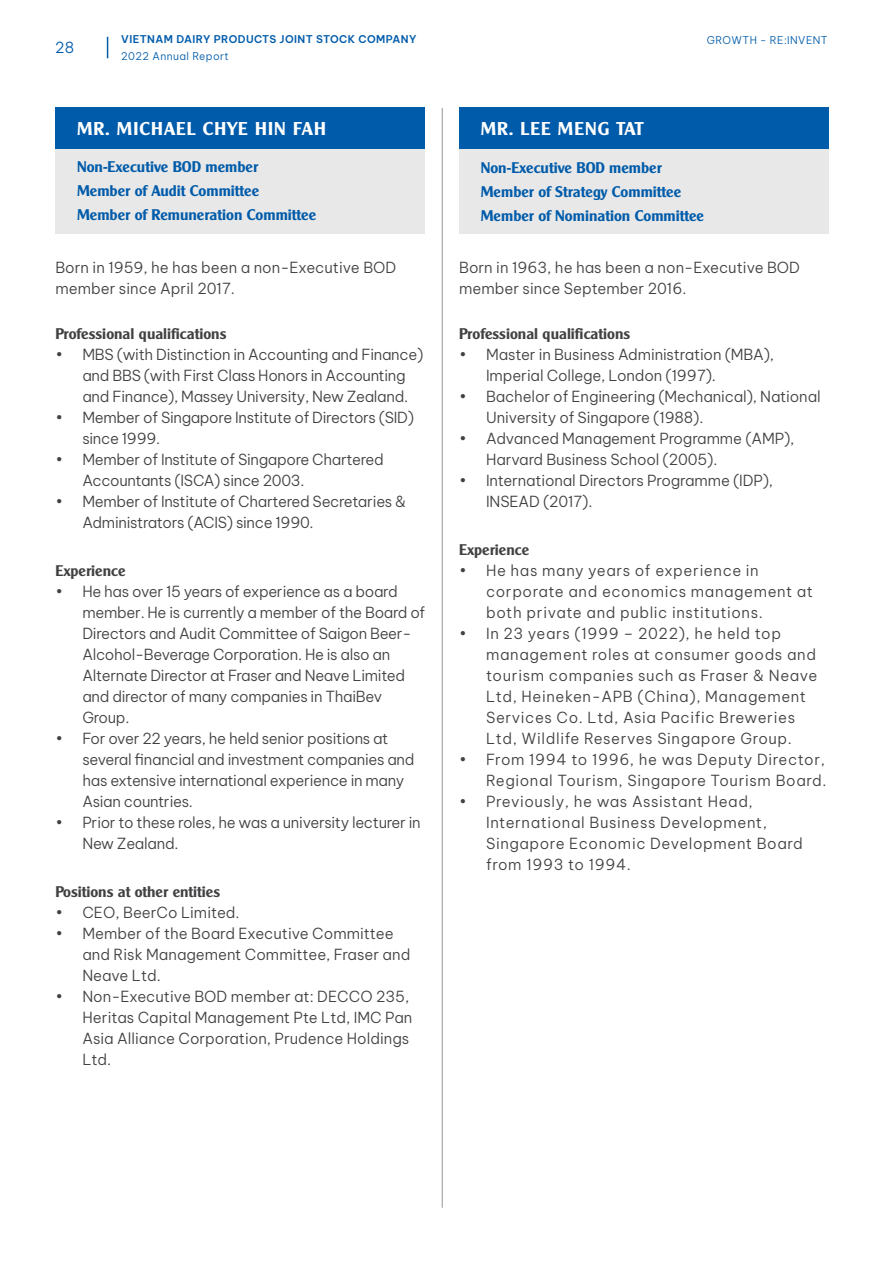
<style>
.page{position:relative;width:893px;height:1263px;background:#fff}
.page>*{position:absolute;margin:0;border:0;box-sizing:border-box;transform-origin:0 0}
.t1{font:18px "UTM Alexander";letter-spacing:.06em;color:#fff}
.t2{font:300 15px/21px "Be Vietnam Pro";letter-spacing:-.01em;color:#414042}
.t3{font:300 15px/21px "Be Vietnam Pro";letter-spacing:.04em;color:#414042}
.t4{font:15px/24px "UTM Alexander";color:#005baa}
.t5{font:15px "UTM Alexander";color:#414042}
.t6{font:300 15px "Be Vietnam Pro";color:#005baa}
.t7{font:600 10.5px "Be Vietnam Pro";letter-spacing:.04em;color:#005baa}
.t8{font:300 10.5px "Be Vietnam Pro";letter-spacing:.04em;color:#005baa}
</style>
<div class="page">
<hr style="left:442px;top:108px;width:1px;height:1100px;background:#939598">
<div style="left:459px;top:108px;width:370px;height:41px;background:#005baa"></div>
<div style="left:55px;top:108px;width:370px;height:41px;background:#005baa"></div>
<div style="left:459px;top:149px;width:370px;height:85px;background:#e8e8e8"></div>
<div style="left:55px;top:149px;width:370px;height:85px;background:#e8e8e8"></div>
<svg style="left:107px;top:37px;width:1px;height:21px"></svg>
<p class="t6" style="left:55px;top:36px;width:20px">28</p>
<p class="t7" style="left:121px;top:31px;width:297px">VIETNAM DAIRY PRODUCTS JOINT STOCK COMPANY</p>
<p class="t8" style="left:707px;top:31px;width:122px">GROWTH - RE:INVENT</p>
<p class="t8" style="left:121px;top:47px;width:109px">2022 Annual Report</p>
<p class="t1" style="left:77px;top:115px;width:250px">MR. MICHAEL CHYE HIN FAH</p>
<p class="t1" style="left:481px;top:115px;width:164px">MR. LEE MENG TAT</p>
<p class="t4" style="left:481px;top:154px;width:225px">Non-Executive BOD member<br>Member of Strategy Committee<br>Member of Nomination Committee</p>
<p class="t4" style="left:77px;top:153px;width:241px">Non-Executive BOD member<br>Member of Audit Committee<br>Member of Remuneration Committee</p>
<p class="t2" style="left:55px;top:256px;width:342px">Born in 1959, he has been a non-Executive BOD member since April 2017.</p>
<p class="t5" style="left:55px;top:322px;width:173px">Professional qualifications</p>
<p class="t2" style="left:82px;top:343px;width:342px;text-indent:-27px">• MBS (with Distinction in Accounting and Finance) and BBS (with First Class Honors in Accounting and Finance), Massey University, New Zealand.</p>
<p class="t2" style="left:82px;top:406px;width:333px;text-indent:-27px">• Member of Singapore Institute of Directors (SID) since 1999.</p>
<p class="t2" style="left:82px;top:448px;width:303px;text-indent:-27px">• Member of Institute of Singapore Chartered<br>Accountants (ISCA) since 2003.</p>
<p class="t2" style="left:82px;top:490px;width:325px;text-indent:-27px">• Member of Institute of Chartered Secretaries &amp;<br>Administrators (ACIS) since 1990.</p>
<p class="t5" style="left:55px;top:559px;width:72px">Experience</p>
<p class="t2" style="left:82px;top:580px;width:344px;text-indent:-27px">• He has over 15 years of experience as a board member. He is currently a member of the Board of Directors and Audit Committee of Saigon Beer-Alcohol-Beverage Corporation. He is also an Alternate Director at Fraser and Neave Limited and director of many companies in ThaiBev Group.</p>
<p class="t2" style="left:82px;top:727px;width:334px;text-indent:-27px">• For over 22 years, he held senior positions at several financial and investment companies and has extensive international experience in many Asian countries.</p>
<p class="t2" style="left:82px;top:811px;width:340px;text-indent:-27px">• Prior to these roles, he was a university lecturer in<br>New Zealand.</p>
<p class="t5" style="left:55px;top:880px;width:166px">Positions at other entities</p>
<p class="t2" style="left:55px;top:901px;width:186px">• CEO, BeerCo Limited.</p>
<p class="t2" style="left:82px;top:922px;width:329px;text-indent:-27px">• Member of the Board Executive Committee and Risk Management Committee, Fraser and<br>Neave Ltd.</p>
<p class="t2" style="left:82px;top:985px;width:332px;text-indent:-27px">• Non-Executive BOD member at: DECCO 235, Heritas Capital Management Pte Ltd, IMC Pan Asia Alliance Corporation, Prudence Holdings Ltd.</p>
<p class="t2" style="left:459px;top:256px;width:342px">Born in 1963, he has been a non-Executive BOD member since September 2016.</p>
<p class="t5" style="left:459px;top:322px;width:173px">Professional qualifications</p>
<p class="t2" style="left:486px;top:343px;width:290px;text-indent:-27px">• Master in Business Administration (MBA),<br>Imperial College, London (1997).</p>
<p class="t2" style="left:486px;top:385px;width:336px;text-indent:-27px">• Bachelor of Engineering (Mechanical), National<br>University of Singapore (1988).</p>
<p class="t2" style="left:486px;top:427px;width:310px;text-indent:-27px">• Advanced Management Programme (AMP),<br>Harvard Business School (2005).</p>
<p class="t2" style="left:486px;top:469px;width:289px;text-indent:-27px">• International Directors Programme (IDP),<br>INSEAD (2017).</p>
<p class="t5" style="left:459px;top:538px;width:72px">Experience</p>
<p class="t3" style="left:486px;top:559px;width:328px;text-indent:-27px">• He has many years of experience in corporate and economics management at both private and public institutions.</p>
<p class="t3" style="left:486px;top:622px;width:333px;text-indent:-27px">• In 23 years (1999 – 2022), he held top management roles at consumer goods and tourism companies such as Fraser &amp; Neave Ltd, Heineken-APB (China), Management Services Co. Ltd, Asia Pacific Breweries Ltd, Wildlife Reserves Singapore Group.</p>
<p class="t3" style="left:459px;top:748px;width:369px;text-align:right">• From 1994 to 1996, he was Deputy Director,<br>Regional Tourism, Singapore Tourism Board.</p>
<p class="t3" style="left:486px;top:790px;width:318px;text-indent:-27px">• Previously, he was Assistant Head, International Business Development, Singapore Economic Development Board from 1993 to 1994.</p>
</div>
